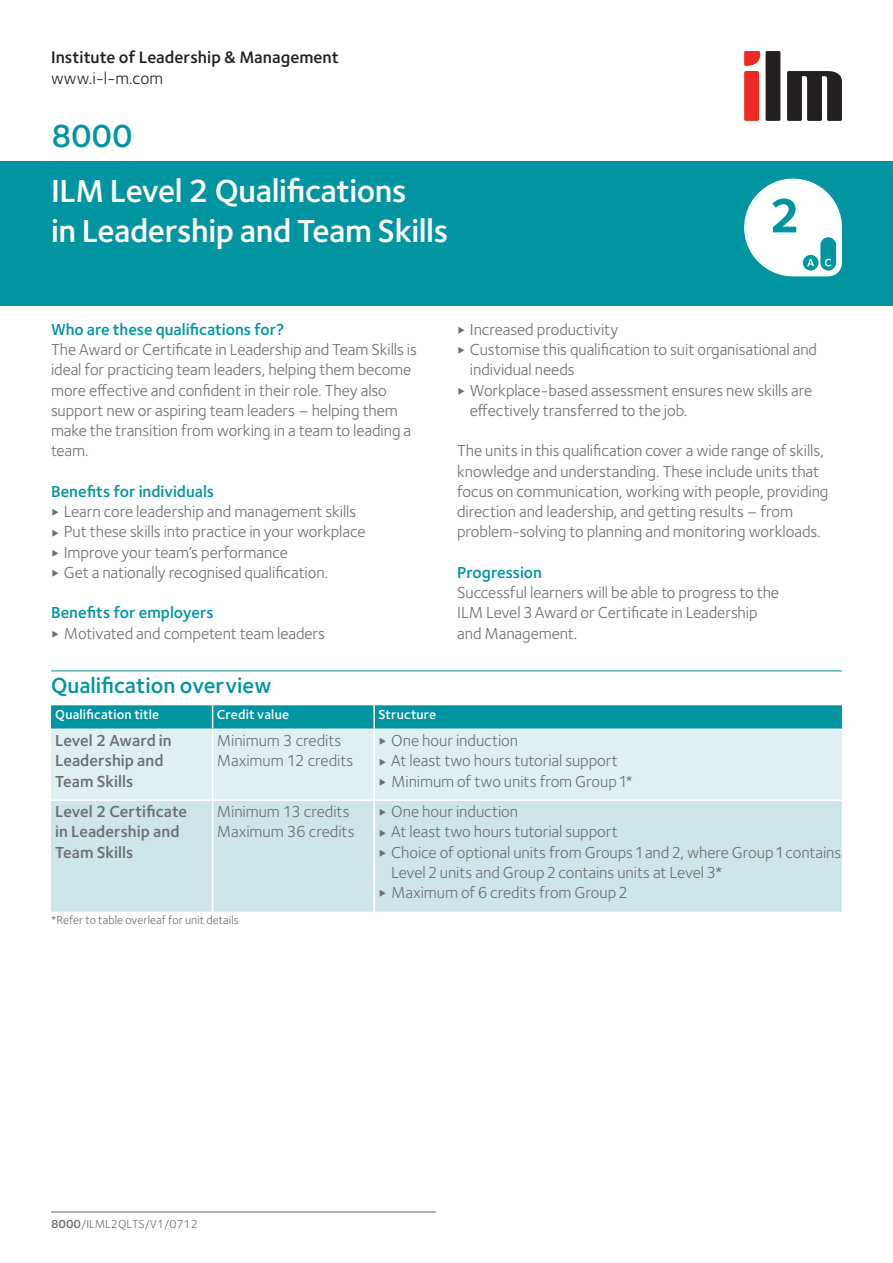
<style>
.page{position:relative;width:893px;height:1263px;background:#fff}
.page>*{position:absolute;margin:0;border:0;box-sizing:border-box;transform-origin:0 0}
.Q_TITLE{font:600 33px/40.5px "Foundry Sterling";letter-spacing:-.015em;color:#fff}
.Q_NUMBER{font:600 33px "Foundry Sterling";color:#0095a1}
.Q_SECTIONTITLE{font:600 22.5px "Foundry Sterling";color:#0095a1}
.t1{font:600 17.25px "Foundry Sterling";color:#231f20}
.t2{font:17.25px "Foundry Sterling";letter-spacing:.005em;color:#231f20}
.Q_BODY{font:16.5px/20.2px "Foundry Sterling";letter-spacing:-.005em;color:#6c6d70}
.Q_SUBTITLE{font:600 16.5px "Foundry Sterling";color:#0095a1}
.Q_TABLEBODY{font:600 16.5px/20.2px "Foundry Sterling";letter-spacing:.005em;color:#6c6d70}
.Q_TABLEBODY-2{font:16.5px "Foundry Sterling";letter-spacing:-.005em;color:#6c6d70}
.Q_TABLEHEADER{font:600 13.5px "Foundry Sterling";letter-spacing:.01em;color:#fff}
.Q_FOOTER{font:12px "Foundry Sterling";color:#6c6d70}
.s1{font-weight:600}
</style>
<div class="page">
<div style="left:0;top:162px;width:893px;height:144px;background:#0095a1"></div>
<div style="left:766px;top:51px;width:14px;height:70px;background:#231f20"></div>
<div style="left:744px;top:71px;width:15px;height:50px;background:#ee2a23"></div>
<svg style="left:744px;top:51px;width:16px;height:15px"></svg>
<svg style="left:787px;top:71px;width:55px;height:50px"></svg>
<hr style="left:51px;top:670px;width:791px;height:1px;background:#0095a1">
<div style="left:51px;top:730px;width:791px;height:69px;background:#e0f0f2"></div>
<div style="left:51px;top:801px;width:791px;height:111px;background:#cce6ea"></div>
<div style="left:51px;top:705px;width:791px;height:23px;background:#0095a1"></div>
<hr style="left:373px;top:705px;width:2px;height:23px;background:#fff">
<hr style="left:212px;top:730px;width:1px;height:69px;background:#fff">
<hr style="left:373px;top:730px;width:2px;height:69px;background:#fff">
<hr style="left:212px;top:801px;width:1px;height:111px;background:#fff">
<hr style="left:373px;top:801px;width:2px;height:111px;background:#fff">
<hr style="left:51px;top:1211px;width:385px;height:1px;background:#6c6d70">
<svg style="left:744px;top:179px;width:98px;height:97px"></svg>
<p class="t1" style="left:51px;top:47px;width:289px">Institute of Leadership &amp; Management</p>
<p class="t2" style="left:51px;top:68px;width:113px">www.i-l-m.com</p>
<p class="Q_NUMBER" style="left:51px;top:116px;width:83px">8000</p>
<p class="Q_TITLE" style="left:51px;top:171px;width:399px">ILM Level 2 Qualifications<br>in Leadership and Team Skills</p>
<p class="Q_SUBTITLE" style="left:51px;top:319px;width:235px">Who are these qualifications for?</p>
<p class="Q_BODY" style="left:51px;top:339px;width:367px">The Award or Certificate in Leadership and Team Skills is ideal for practicing team leaders, helping them become more effective and confident in their role. They also support new or aspiring team leaders – helping them make the transition from working in a team to leading a team.</p>
<p class="Q_SUBTITLE" style="left:51px;top:481px;width:165px">Benefits for individuals</p>
<p class="Q_BODY" style="left:51px;top:501px;width:307px">▶ Learn core leadership and management skills</p>
<p class="Q_BODY" style="left:51px;top:522px;width:316px">▶ Put these skills into practice in your workplace</p>
<p class="Q_BODY" style="left:51px;top:542px;width:238px">▶ Improve your team’s performance</p>
<p class="Q_BODY" style="left:51px;top:562px;width:279px">▶ Get a nationally recognised qualification.</p>
<p class="Q_SUBTITLE" style="left:51px;top:603px;width:164px">Benefits for employers</p>
<p class="Q_BODY" style="left:51px;top:623px;width:276px">▶ Motivated and competent team leaders</p>
<p class="Q_BODY" style="left:457px;top:319px;width:163px">▶ Increased productivity</p>
<p class="Q_BODY" style="left:470px;top:339px;width:349px;text-indent:-13px">▶ Customise this qualification to suit organisational and individual needs</p>
<p class="Q_BODY" style="left:470px;top:380px;width:344px;text-indent:-13px">▶ Workplace-based assessment ensures new skills are effectively transferred to the job.</p>
<p class="Q_BODY" style="left:457px;top:441px;width:373px">The units in this qualification cover a wide range of skills, knowledge and understanding. These include units that focus on communication, working with people, providing direction and leadership, and getting results – from problem-solving to planning and monitoring workloads.</p>
<p class="Q_SUBTITLE" style="left:457px;top:562px;width:86px">Progression</p>
<p class="Q_BODY" style="left:457px;top:582px;width:323px">Successful learners will be able to progress to the<br>ILM Level 3 Award or Certificate in Leadership and Management.</p>
<p class="Q_SECTIONTITLE" style="left:51px;top:672px;width:222px">Qualification overview</p>
<p class="Q_TABLEHEADER" style="left:55px;top:707px;width:106px">Qualification title</p>
<p class="Q_TABLEHEADER" style="left:217px;top:707px;width:74px">Credit value</p>
<p class="Q_TABLEHEADER" style="left:378px;top:707px;width:59px">Structure</p>
<p class="Q_TABLEBODY" style="left:55px;top:731px;width:118px">Level 2 Award in<br>Leadership and<br>Team Skills</p>
<p class="Q_TABLEBODY-2" style="left:217px;top:731px;width:126px">Minimum 3 credits</p>
<p class="Q_BODY" style="left:378px;top:731px;width:141px">▶ One hour induction</p>
<p class="Q_BODY" style="left:378px;top:751px;width:241px">▶ At least two hours tutorial support</p>
<p class="Q_BODY" style="left:378px;top:771px;width:256px">▶ Minimum of two units from Group 1*</p>
<p class="Q_TABLEBODY-2" style="left:217px;top:751px;width:138px">Maximum 12 credits</p>
<p class="Q_TABLEBODY" style="left:55px;top:802px;width:133px">Level 2 Certificate in Leadership and<br>Team Skills</p>
<p class="Q_TABLEBODY-2" style="left:217px;top:802px;width:134px">Minimum 13 credits</p>
<p class="Q_TABLEBODY-2" style="left:217px;top:822px;width:139px">Maximum 36 credits</p>
<p class="Q_FOOTER" style="left:51px;top:913px;width:189px">*Refer to table overleaf for unit details</p>
<p class="Q_BODY" style="left:378px;top:802px;width:141px">▶ One hour induction</p>
<p class="Q_BODY" style="left:378px;top:822px;width:241px">▶ At least two hours tutorial support</p>
<p class="Q_BODY" style="left:391px;top:842px;width:452px;text-indent:-13px">▶ Choice of optional units from Groups 1 and 2, where Group 1 contains<br>Level 2 units and Group 2 contains units at Level 3*</p>
<p class="Q_BODY" style="left:378px;top:883px;width:250px">▶ Maximum of 6 credits from Group 2</p>
<p class="Q_FOOTER" style="left:51px;top:1217px;width:148px"><span class="s1">8000</span>/ILML2QLTS/V1/0712</p>
</div>
